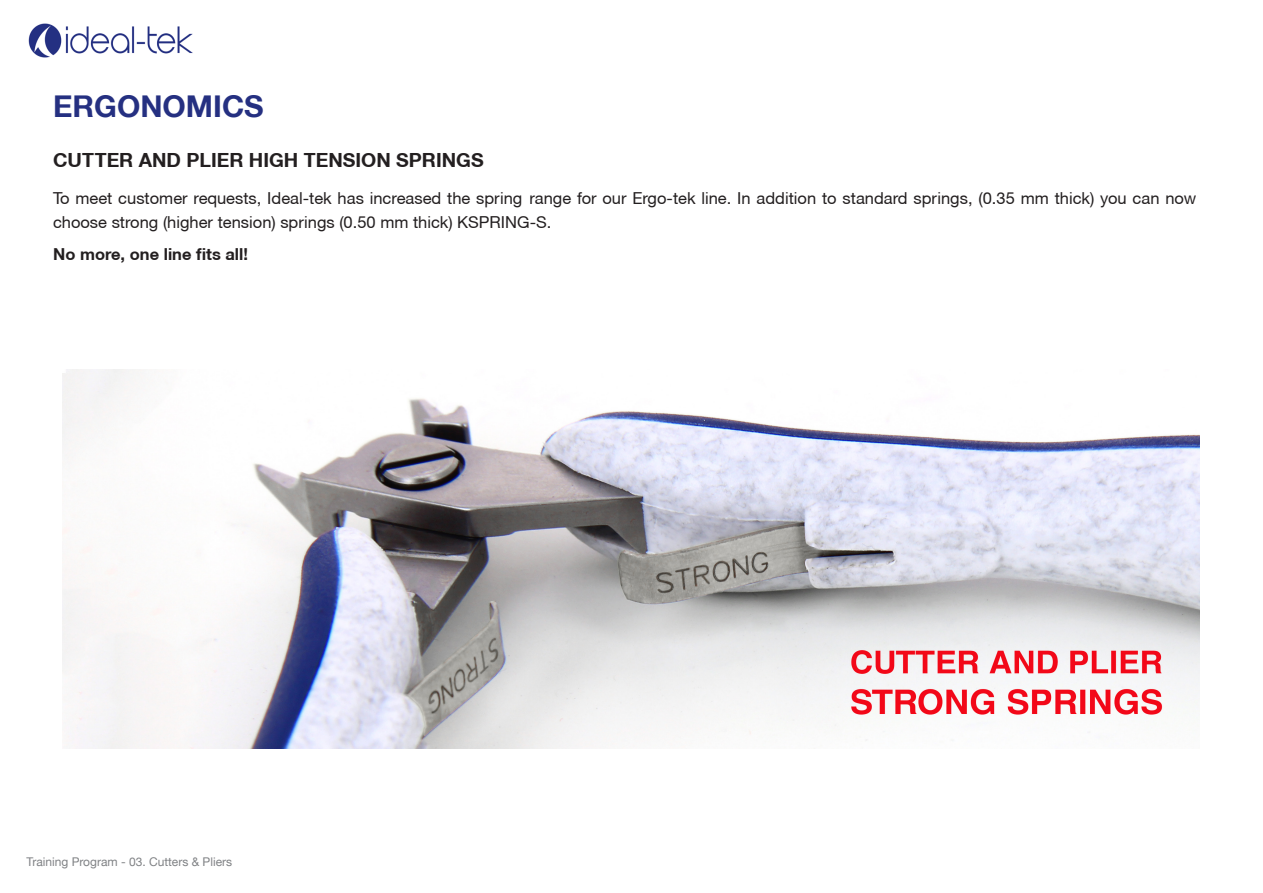
<style>
.page{position:relative;width:1263px;height:893px;background:#fff}
.page>*{position:absolute;margin:0;border:0;box-sizing:border-box;transform-origin:0 0}
.t1{font:700 30px "Helvetica Neue LT";color:#253081}
.t2{font:700 19.5px "Helvetica Neue CE";color:#231f20}
.t3{font:16.5px/24px "Helvetica Neue CE";color:#231f20}
.t4{font:700 16.5px "Helvetica Neue CE";color:#231f20}
.t5{font:12px "Helvetica Neue LT";color:#808285}
</style>
<div class="page">
<img style="left:28px;top:23px;width:165px;height:35px">
<img style="left:62px;top:369px;width:1138px;height:379px">
<p class="t1" style="left:53px;top:88px;width:212px">ERGONOMICS</p>
<p class="t2" style="left:53px;top:148px;width:432px">CUTTER AND PLIER HIGH TENSION SPRINGS</p>
<p class="t3" style="left:53px;top:186px;width:1144px">To meet customer requests, Ideal-tek has increased the spring range for our Ergo-tek line. In addition to standard springs, (0.35 mm thick) you can now choose strong (higher tension) springs (0.50 mm thick) KSPRING-S.</p>
<p class="t4" style="left:53px;top:244px;width:196px">No more, one line fits all!</p>
<p class="t5" style="left:27px;top:855px;width:207px">Training Program - 03. Cutters &amp; Pliers</p>
</div>
